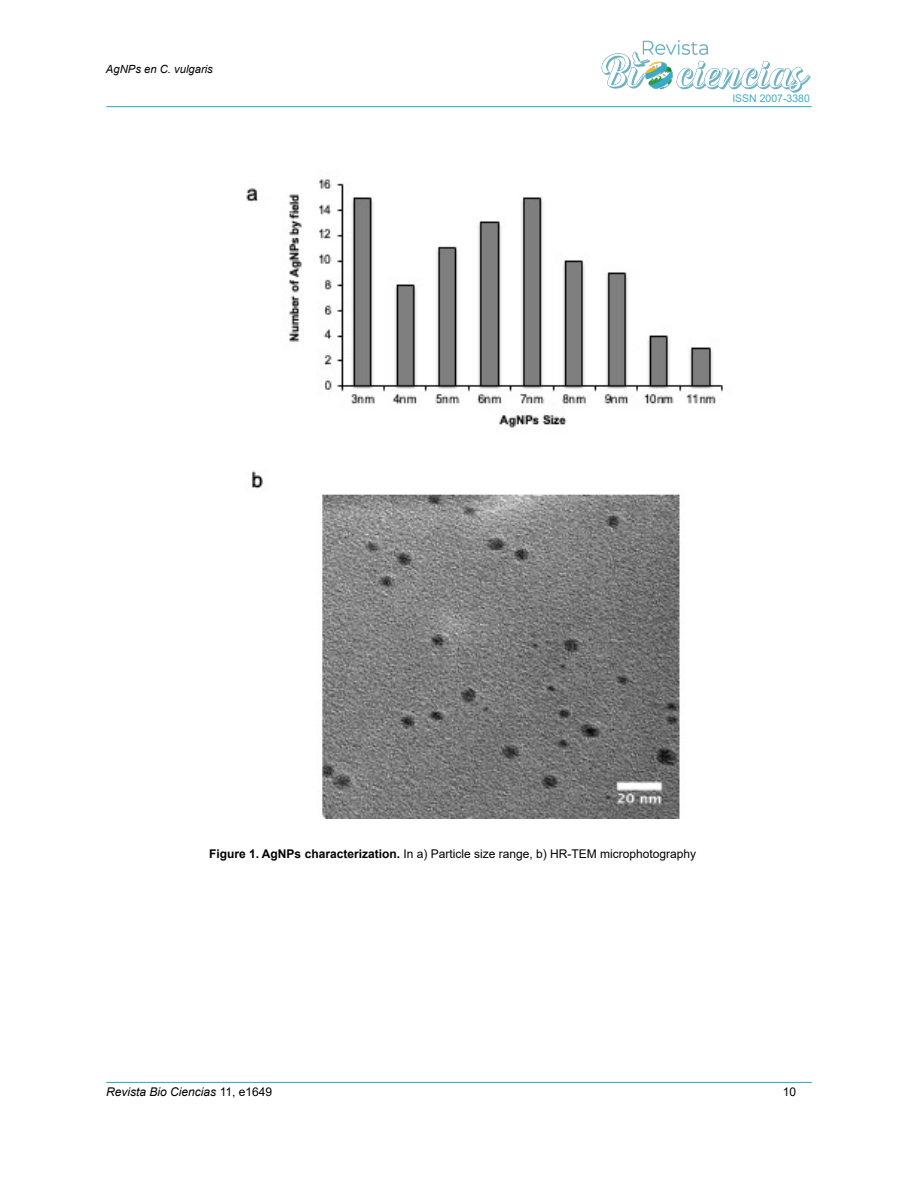
<style>
.page{position:relative;width:918px;height:1188px;background:#fff}
.page>*{position:absolute;margin:0;border:0;box-sizing:border-box;transform-origin:0 0}
.t1{font:12px "Arial";color:#000}
.t2{font:italic 12px "Arial";color:#000}
.t3{font:italic 11.25px "Arial";color:#000}
.t4{font:10.5px "Arial";color:#44aac5}
.s1{font-weight:700}
.s2{font-style:normal}
</style>
<div class="page">
<hr style="left:106px;top:106px;width:706px;height:1px;background:#44aac5">
<hr style="left:106px;top:1082px;width:706px;height:1px;background:#44aac5">
<img style="left:601px;top:40px;width:211px;height:68px">
<img style="left:246px;top:179px;width:477px;height:640px">
<p class="t3" style="left:106px;top:62px;width:108px">AgNPs en C. vulgaris</p>
<p class="t4" style="left:732px;top:91px;width:79px">ISSN 2007-3380</p>
<p class="t1" style="left:209px;top:846px;width:489px"><span class="s1">Figure 1. AgNPs characterization.</span> In a) Particle size range, b) HR-TEM microphotography</p>
<p class="t2" style="left:106px;top:1084px;width:167px">Revista Bio Ciencias <span class="s2">11, e1649</span></p>
<p class="t1" style="left:783px;top:1083px;width:15px">10</p>
</div>
